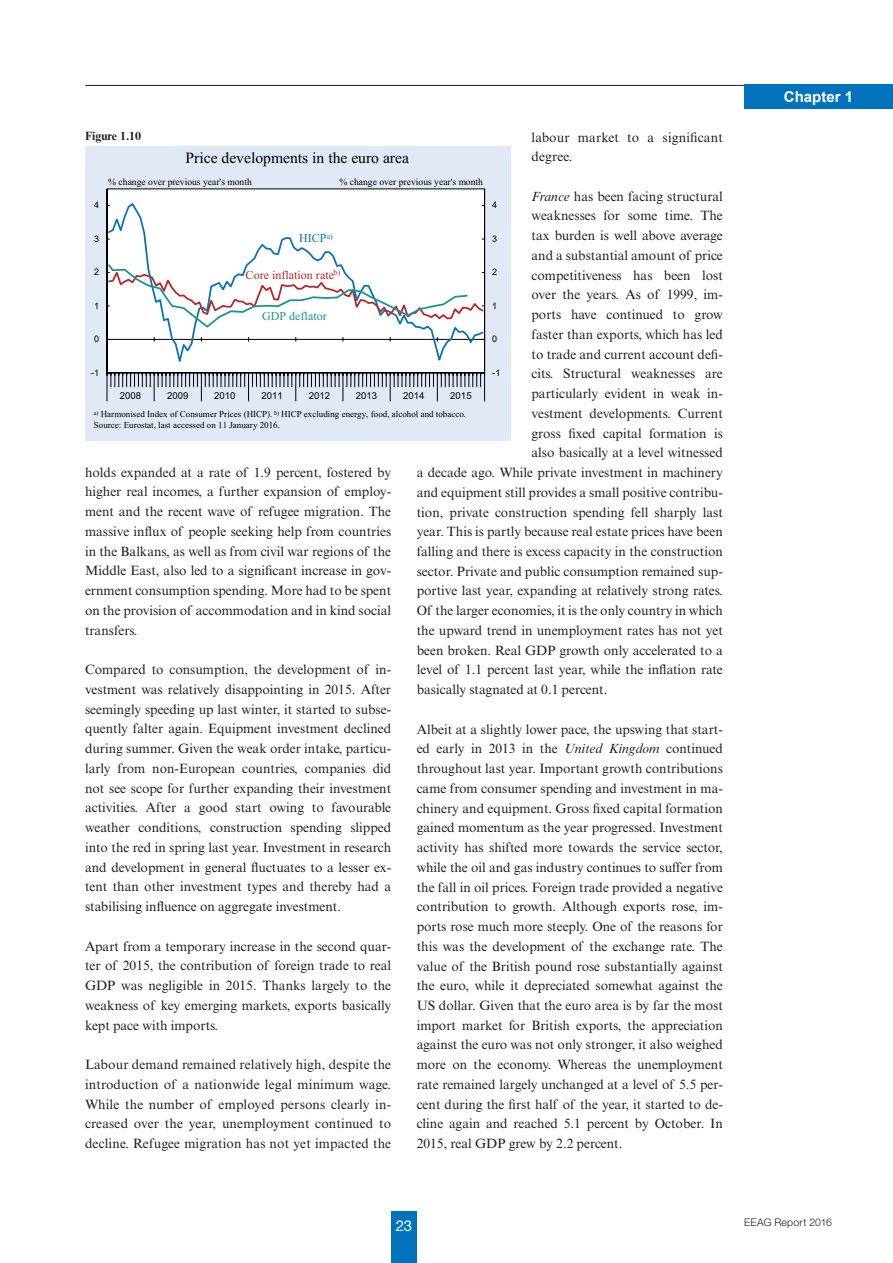
<style>
.page{position:relative;width:893px;height:1263px;background:#fff}
.page>*{position:absolute;margin:0;border:0;box-sizing:border-box;transform-origin:0 0}
.t1{font:15.6px "Times New Roman";color:#000001}
.t2{font:700 15px "Arial";color:#fff}
.t3{font:15px "Helvetica Neue LT Std";color:#fff}
.Fliesstext{font:13.5px/19.8px "Times New Roman MT Std";color:#231f20;text-align:justify}
.t4{font:12px "Times New Roman";color:#b8262a}
.t5{font:12px "Times New Roman";color:#199491}
.Head-8pt{font:700 12px "Times New Roman MT Std";color:#231f20}
.t6{font:12px "Times New Roman";color:#0673bb}
.t7{font:300 10.5px "Helvetica Neue LT Std";letter-spacing:.02em;color:#231f20}
.t8{font:9.6px "Times New Roman";color:#000001}
.t9{font:9.6px "Arial";color:#000001}
.t10{font:9px/10.4px "Times New Roman";color:#000001}
.t11{font:9px "Arial";color:#000001}
.s1{font-style:italic}
</style>
<div class="page">
<hr style="left:85px;top:85px;width:661px;height:1px;background:#231f20">
<div style="left:391px;top:1212px;width:26px;height:51px;background:#0073bc"></div>
<div style="left:744px;top:85px;width:149px;height:24px;background:#0073bc"></div>
<div style="left:85px;top:146px;width:425px;height:294px;background:#e1e9f6"></div>
<svg style="left:106px;top:188px;width:379px;height:214px"></svg>
<svg style="left:107px;top:201px;width:378px;height:168px;background:#f1f3f5"></svg>
<svg style="left:107px;top:263px;width:378px;height:66px;background:#eaebed"></svg>
<p class="Fliesstext" style="left:531px;top:127px;width:193px">labour market to a significant degree.</p>
<p class="Fliesstext" style="left:531px;top:186px;width:193px"><span class="s1">France</span> has been facing structural</p>
<p class="Fliesstext" style="left:531px;top:206px;width:193px">weaknesses for some time. The</p>
<p class="Fliesstext" style="left:531px;top:226px;width:193px">tax burden is well above average</p>
<p class="Fliesstext" style="left:531px;top:245px;width:193px">and a substantial amount of price</p>
<p class="Fliesstext" style="left:531px;top:265px;width:193px">competitiveness has been lost</p>
<p class="Fliesstext" style="left:531px;top:285px;width:193px">over the years. As of 1999, im-</p>
<p class="Fliesstext" style="left:531px;top:305px;width:193px">ports have continued to grow</p>
<p class="Fliesstext" style="left:531px;top:324px;width:193px">faster than exports, which has led</p>
<p class="Fliesstext" style="left:531px;top:344px;width:193px">to trade and current account defi-</p>
<p class="Fliesstext" style="left:531px;top:364px;width:193px">cits. Structural weaknesses are</p>
<p class="Fliesstext" style="left:531px;top:384px;width:193px">particularly evident in weak in-</p>
<p class="Fliesstext" style="left:531px;top:403px;width:193px">vestment developments. Current</p>
<p class="Fliesstext" style="left:531px;top:423px;width:193px">gross fixed capital formation is</p>
<p class="Fliesstext" style="left:531px;top:443px;width:193px">also basically at a level witnessed</p>
<p class="Fliesstext" style="left:417px;top:463px;width:308px">a decade ago. While private investment in machinery</p>
<p class="Fliesstext" style="left:417px;top:482px;width:308px">and equipment still provides a small positive contribu-</p>
<p class="Fliesstext" style="left:417px;top:502px;width:308px">tion, private construction spending fell sharply last</p>
<p class="Fliesstext" style="left:417px;top:522px;width:308px">year. This is partly because real estate prices have been</p>
<p class="Fliesstext" style="left:417px;top:541px;width:308px">falling and there is excess capacity in the construction</p>
<p class="Fliesstext" style="left:417px;top:561px;width:308px">sector. Private and public consumption remained sup-</p>
<p class="Fliesstext" style="left:417px;top:581px;width:308px">portive last year, expanding at relatively strong rates.</p>
<p class="Fliesstext" style="left:417px;top:601px;width:308px">Of the larger economies, it is the only country in which</p>
<p class="Fliesstext" style="left:417px;top:620px;width:308px">the upward trend in unemployment rates has not yet</p>
<p class="Fliesstext" style="left:417px;top:640px;width:308px">been broken. Real GDP growth only accelerated to a</p>
<p class="Fliesstext" style="left:417px;top:660px;width:308px">level of 1.1 percent last year, while the inflation rate</p>
<p class="Fliesstext" style="left:417px;top:680px;width:192px">basically stagnated at 0.1 percent.</p>
<p class="Fliesstext" style="left:417px;top:719px;width:308px">Albeit at a slightly lower pace, the upswing that start&shy;ed early in 2013 in the <span class="s1">United Kingdom</span> continued throughout last year. Important growth contributions came from consumer spending and investment in ma&shy;chinery and equipment. Gross fixed capital formation gained momentum as the year progressed. Investment activity has shifted more towards the service sector, while the oil and gas industry continues to suffer from the fall in oil prices. Foreign trade provided a negative contribution to growth. Although exports rose, im&shy;ports rose much more steeply. One of the reasons for this was the development of the exchange rate. The value of the British pound rose substantially against the euro, while it depreciated somewhat against the US dollar. Given that the euro area is by far the most import market for British exports, the appreciation against the euro was not only stronger, it also weighed more on the economy. Whereas the unemployment rate remained largely unchanged at a level of 5.5 per&shy;cent during the first half of the year, it started to de&shy;cline again and reached 5.1 percent by October. In 2015, real GDP grew by 2.2 percent.</p>
<p class="Head-8pt" style="left:85px;top:129px;width:58px">Figure 1.10</p>
<p class="t1" style="left:186px;top:148px;width:225px">Price developments in the euro area</p>
<p class="t8" style="left:108px;top:175px;width:145px">% change over previous year's month</p>
<p class="t8" style="left:339px;top:175px;width:145px">% change over previous year's month</p>
<p class="t11" style="left:94px;top:199px;width:7px">4</p>
<p class="t11" style="left:492px;top:199px;width:7px">4</p>
<p class="t6" style="left:299px;top:230px;width:35px">HICP<sup>a)</sup></p>
<p class="t4" style="left:246px;top:266px;width:96px">Core inflation rate<sup>b)</sup></p>
<p class="t11" style="left:94px;top:233px;width:7px">3</p>
<p class="t11" style="left:492px;top:233px;width:7px">3</p>
<p class="t11" style="left:94px;top:266px;width:7px">2</p>
<p class="t11" style="left:492px;top:266px;width:7px">2</p>
<p class="t11" style="left:94px;top:300px;width:7px">1</p>
<p class="t11" style="left:492px;top:300px;width:7px">1</p>
<p class="t5" style="left:262px;top:308px;width:66px">GDP deflator</p>
<p class="t11" style="left:94px;top:333px;width:7px">0</p>
<p class="t11" style="left:492px;top:333px;width:7px">0</p>
<p class="t11" style="left:91px;top:367px;width:10px">-1</p>
<p class="t11" style="left:492px;top:367px;width:10px">-1</p>
<p class="t9" style="left:120px;top:389px;width:23px">2008</p>
<p class="t9" style="left:167px;top:389px;width:23px">2009</p>
<p class="t9" style="left:214px;top:389px;width:23px">2010</p>
<p class="t9" style="left:261px;top:389px;width:23px">2011</p>
<p class="t9" style="left:309px;top:389px;width:23px">2012</p>
<p class="t9" style="left:356px;top:389px;width:23px">2013</p>
<p class="t9" style="left:403px;top:389px;width:23px">2014</p>
<p class="t9" style="left:450px;top:389px;width:23px">2015</p>
<p class="t10" style="left:94px;top:409px;width:373px"><sup>a)</sup> Harmonised Index of Consumer Prices (HICP). <sup>b)</sup> HICP excluding energy, food, alcohol and tobacco.<br>Source: Eurostat, last accessed on 11 January 2016.</p>
<p class="Fliesstext" style="left:85px;top:462px;width:308px">holds expanded at a rate of 1.9 percent, fostered by higher real incomes, a further expansion of employ&shy;ment and the recent wave of refugee migration. The massive influx of people seeking help from countries in the Balkans, as well as from civil war regions of the Middle East, also led to a significant increase in gov&shy;ernment consumption spending. More had to be spent on the provision of accommodation and in kind social transfers.</p>
<p class="Fliesstext" style="left:85px;top:660px;width:308px">Compared to consumption, the development of in&shy;vestment was relatively disappointing in 2015. After seemingly speeding up last winter, it started to subse&shy;quently falter again. Equipment investment declined during summer. Given the weak order intake, particu&shy;larly from non-European countries, companies did not see scope for further expanding their investment activities. After a good start owing to favourable weather conditions, construction spending slipped into the red in spring last year. Investment in research and development in general fluctuates to a lesser ex&shy;tent than other investment types and thereby had a stabilising influence on aggregate investment.</p>
<p class="Fliesstext" style="left:85px;top:936px;width:308px">Apart from a temporary increase in the second quar&shy;ter of 2015, the contribution of foreign trade to real GDP was negligible in 2015. Thanks largely to the weakness of key emerging markets, exports basically kept pace with imports.</p>
<p class="Fliesstext" style="left:85px;top:1055px;width:308px">Labour demand remained relatively high, despite the introduction of a nationwide legal minimum wage.<br>While the number of employed persons clearly in&shy;creased over the year, unemployment continued to decline. Refugee migration has not yet impacted the</p>
<p class="t2" style="left:784px;top:88px;width:71px">Chapter 1</p>
<p class="t3" style="left:396px;top:1217px;width:18px">23</p>
<p class="t7" style="left:744px;top:1216px;width:89px">EEAG Report 2016</p>
</div>
